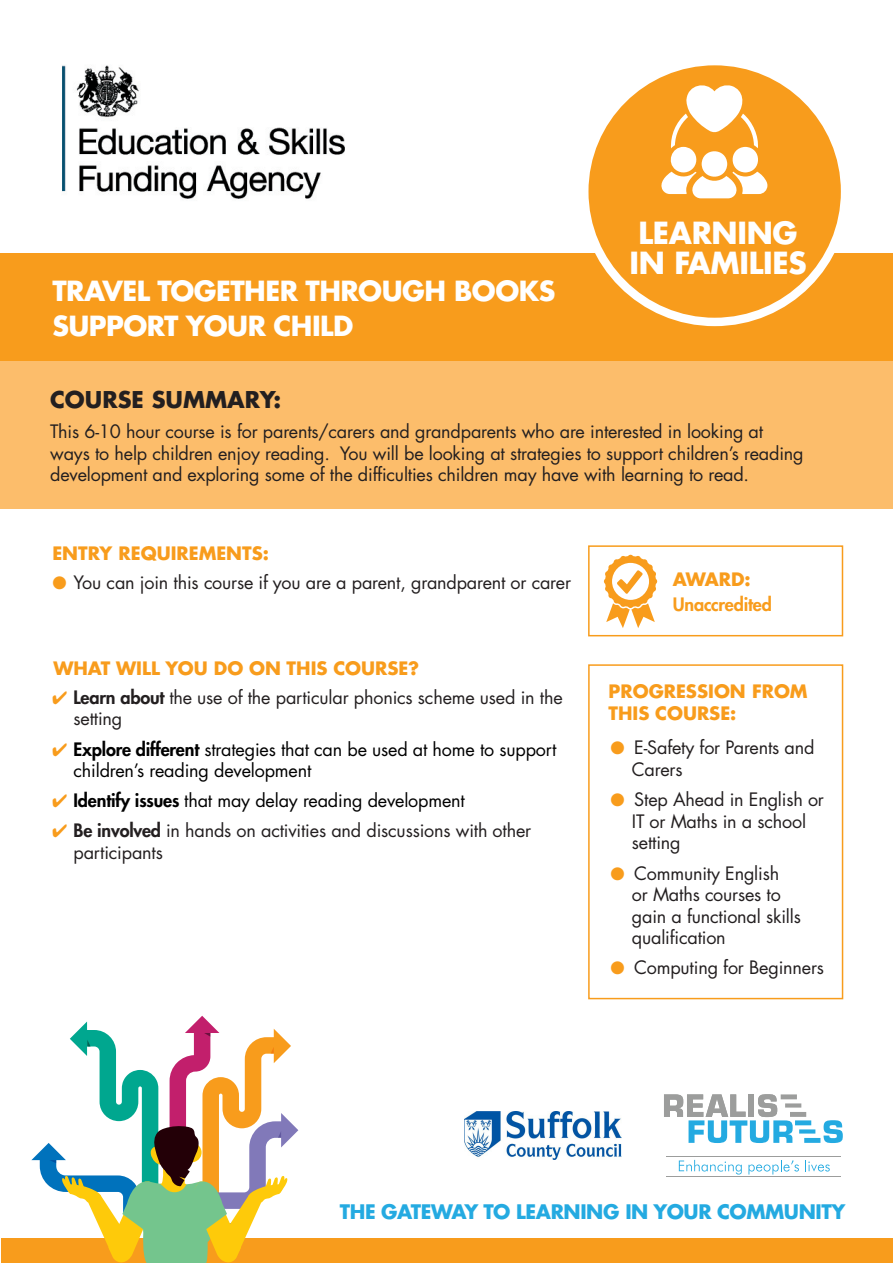
<style>
.page{position:relative;width:893px;height:1263px;background:#fff}
.page>*{position:absolute;margin:0;border:0;box-sizing:border-box;transform-origin:0 0}
.t1{font:700 29.7px/29.5px "Futura LT Pro";letter-spacing:-.01em;color:#fff;text-align:center}
.t2{font:700 27px "Futura LT Pro";letter-spacing:-.02em;color:#fff}
.t3{font:700 22.5px "Futura LT Pro";color:#231f20}
.t4{font:700 19.5px "Futura LT Pro";letter-spacing:-.02em;color:#24aae1}
.t5{font:18px/21.6px "Futura LT Pro";letter-spacing:-.01em;color:#231f20}
.t6{font:18px/21.6px "Futura LT Pro";letter-spacing:-.01em;color:#000}
.t7{font:700 18px/21.6px "Futura LT Pro";color:#f89c1c}
.t8{font:800 18px "Futura LT Pro";letter-spacing:-.01em;color:#f89c1c}
.s1{color:#f89c1c}
.s2{font-weight:800}
</style>
<div class="page">
<img style="left:62px;top:65px;width:283px;height:134px">
<div style="left:0;top:361px;width:893px;height:147px;background:#fcbd6b"></div>
<div style="left:0;top:254px;width:893px;height:107px;background:#f89c1c"></div>
<div style="left:781px;top:1094px;width:16px;height:5px;background:#9c9d9c"></div>
<svg style="left:793px;top:1103px;width:8px;height:4px"></svg>
<div style="left:790px;top:1112px;width:16px;height:5px;background:#9c9d9c"></div>
<hr style="left:666px;top:1156px;width:175px;height:1px;background:#9c9d9c">
<hr style="left:666px;top:1176px;width:175px;height:1px;background:#9c9d9c">
<div style="left:795px;top:1120px;width:16px;height:5px;background:#24aae1"></div>
<svg style="left:799px;top:1129px;width:16px;height:4px"></svg>
<div style="left:804px;top:1138px;width:16px;height:5px;background:#24aae1"></div>
<svg style="left:823px;top:1120px;width:20px;height:23px"></svg>
<svg style="left:664px;top:1094px;width:129px;height:49px"></svg>
<svg style="left:679px;top:1160px;width:63px;height:14px"></svg>
<svg style="left:748px;top:1160px;width:51px;height:14px"></svg>
<svg style="left:805px;top:1160px;width:25px;height:11px"></svg>
<img style="left:464px;top:1112px;width:157px;height:47px">
<div style="left:1px;top:1238px;width:892px;height:25px;background:#f89c1c"></div>
<svg style="left:31px;top:1016px;width:267px;height:247px"></svg>
<div style="left:588px;top:664px;width:255px;height:335px;border:2px solid #f89c1c"></div>
<div style="left:584px;top:61px;width:261px;height:261px;background:#f89c1c;border-radius:50%"></div>
<div style="left:580px;top:57px;width:269px;height:269px;border:8px solid #fff;border-radius:50%"></div>
<svg style="left:661px;top:85px;width:106px;height:113px"></svg>
<div style="left:588px;top:545px;width:255px;height:91px;border:2px solid #f89c1c"></div>
<svg style="left:604px;top:554px;width:53px;height:74px"></svg>
<p class="t1" style="left:310px;top:270px;width:98px">SKILLS</p>
<p class="t2" style="left:52px;top:270px;width:504px">TRAVEL TOGETHER THROUGH BOOKS</p>
<p class="t2" style="left:52px;top:305px;width:302px">SUPPORT YOUR CHILD</p>
<p class="t1" style="left:629px;top:217px;width:179px">LEARNING<br>IN FAMILIES</p>
<p class="t3" style="left:50px;top:382px;width:232px">COURSE SUMMARY:</p>
<p class="t5" style="left:50px;top:420px;width:755px">This 6-10 hour course is for parents/carers and grandparents who are interested in looking at ways to help children enjoy reading. You will be looking at strategies to support children’s reading development and exploring some of the difficulties children may have with learning to read.</p>
<p class="t7" style="left:52px;top:542px;width:218px">ENTRY REQUIREMENTS:</p>
<p class="t5" style="left:52px;top:571px;width:520px"><span class="s1">●</span> You can join this course if you are a parent, grandparent or carer</p>
<p class="t7" style="left:53px;top:657px;width:367px">WHAT WILL YOU DO ON THIS COURSE?</p>
<p class="t5" style="left:74px;top:686px;width:491px;text-indent:-21px"><span class="s1">✔</span> <span class="s2">Learn about</span> the use of the particular phonics scheme used in the setting</p>
<p class="t6" style="left:74px;top:738px;width:484px;text-indent:-21px"><span class="s1">✔</span> <span class="s2">Explore different</span> strategies that can be used at home to support children’s reading development</p>
<p class="t6" style="left:52px;top:789px;width:414px"><span class="s1">✔</span> <span class="s2">Identify issues</span> that may delay reading development</p>
<p class="t5" style="left:74px;top:820px;width:459px;text-indent:-21px"><span class="s1">✔</span> <span class="s2">Be involved</span> in hands on activities and discussions with other participants</p>
<p class="t7" style="left:673px;top:568px;width:80px">AWARD:</p>
<p class="t8" style="left:673px;top:591px;width:101px">Unaccredited</p>
<p class="t7" style="left:609px;top:680px;width:201px">PROGRESSION FROM<br>THIS COURSE:</p>
<p class="t5" style="left:632px;top:737px;width:184px;text-indent:-21px"><span class="s1">●</span> E-Safety for Parents and<br>Carers</p>
<p class="t5" style="left:632px;top:788px;width:194px;text-indent:-21px"><span class="s1">●</span> Step Ahead in English or<br>IT or Maths in a school setting</p>
<p class="t5" style="left:632px;top:862px;width:171px;text-indent:-21px"><span class="s1">●</span> Community English<br>or Maths courses to gain a functional skills qualification</p>
<p class="t5" style="left:611px;top:957px;width:215px"><span class="s1">●</span> Computing for Beginners</p>
<p class="t4" style="left:340px;top:1196px;width:507px">THE GATEWAY TO LEARNING IN YOUR COMMUNITY</p>
</div>
